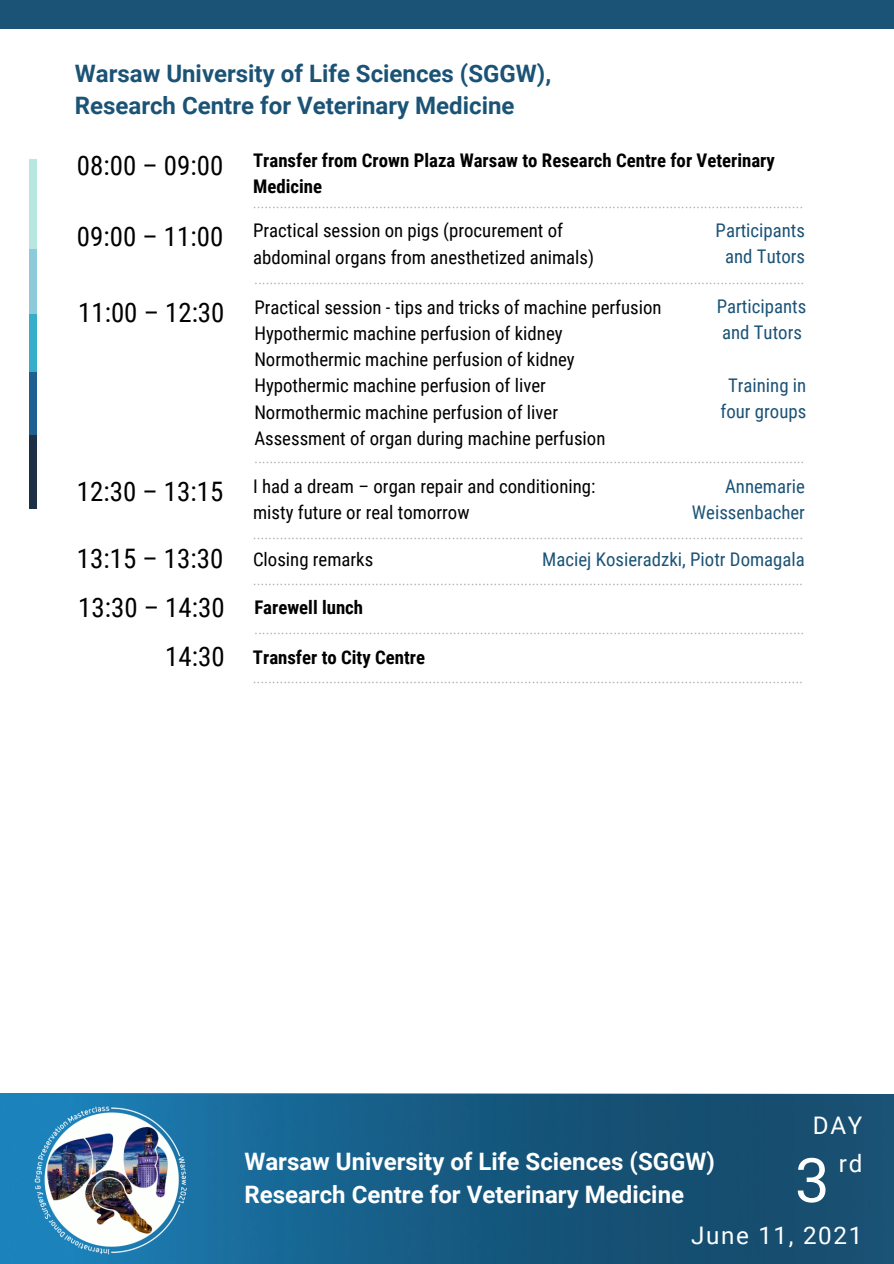
<style>
.page{position:relative;width:894px;height:1264px;background:#fff}
.page>*{position:absolute;margin:0;border:0;box-sizing:border-box;transform-origin:0 0}
.t1{font:61.35px "Roboto";color:#fff}
.t2{font:26.85px "Roboto Condensed";color:#000}
.t3{font:24.15px "Roboto";letter-spacing:.07em;color:#fff}
.t4{font:700 24px "Roboto";color:#1b5376}
.t5{font:700 24px "Roboto";color:#fff}
.t6{font:18.75px "Roboto Condensed";color:#000}
.t7{font:18.75px "Roboto Condensed";color:#1b5376}
.t8{font:700 18.75px/26.2px "Roboto Condensed";color:#000}
.t9{font:300 16.05px "Open Sans";color:#a6a6a6}
</style>
<div class="page">
<div style="left:0;top:0;width:893px;height:1263px;background:#1b5376"></div>
<div style="left:0;top:29px;width:893px;height:1064px;background:#fff"></div>
<img style="left:0;top:1093px;width:893px;height:170px">
<img style="left:34px;top:1102px;width:154px;height:154px">
<div style="left:30px;top:159px;width:7px;height:349px;background:#b8e7df"></div>
<div style="left:30px;top:249px;width:7px;height:259px;background:#8dcbda"></div>
<div style="left:30px;top:314px;width:7px;height:194px;background:#36aec9"></div>
<div style="left:30px;top:372px;width:7px;height:136px;background:#1e6090"></div>
<div style="left:30px;top:435px;width:7px;height:73px;background:#1e3048"></div>
<p class="t4" style="left:75px;top:59px;width:478px">Warsaw University of Life Sciences (SGGW),</p>
<p class="t4" style="left:75px;top:92px;width:441px">Research Centre for Veterinary Medicine</p>
<p class="t2" style="left:77px;top:150px;width:148px">08:00 – 09:00</p>
<p class="t8" style="left:253px;top:147px;width:523px">Transfer from Crown Plaza Warsaw to Research Centre for Veterinary<br>Medicine</p>
<p class="t9" style="left:253px;top:191px;width:551px">................................................................................................................................................</p>
<p class="t7" style="left:715px;top:219px;width:91px">Participants</p>
<p class="t7" style="left:725px;top:246px;width:81px">and Tutors</p>
<p class="t2" style="left:77px;top:221px;width:148px">09:00 – 11:00</p>
<p class="t6" style="left:253px;top:220px;width:311px">Practical session on pigs (procurement of</p>
<p class="t6" style="left:253px;top:246px;width:342px">abdominal organs from anesthetized animals)</p>
<p class="t9" style="left:254px;top:267px;width:551px">................................................................................................................................................</p>
<p class="t7" style="left:716px;top:296px;width:91px">Participants</p>
<p class="t7" style="left:722px;top:322px;width:81px">and Tutors</p>
<p class="t7" style="left:727px;top:374px;width:80px">Training in</p>
<p class="t7" style="left:720px;top:400px;width:87px">four groups</p>
<p class="t2" style="left:78px;top:297px;width:148px">11:00 – 12:30</p>
<p class="t6" style="left:254px;top:296px;width:408px">Practical session - tips and tricks of machine perfusion</p>
<p class="t6" style="left:254px;top:322px;width:310px">Hypothermic machine perfusion of kidney</p>
<p class="t6" style="left:254px;top:349px;width:322px">Normothermic machine perfusion of kidney</p>
<p class="t6" style="left:254px;top:375px;width:293px">Hypothermic machine perfusion of liver</p>
<p class="t6" style="left:254px;top:401px;width:305px">Normothermic machine perfusion of liver</p>
<p class="t6" style="left:254px;top:427px;width:352px">Assessment of organ during machine perfusion</p>
<p class="t9" style="left:254px;top:446px;width:551px">................................................................................................................................................</p>
<p class="t2" style="left:77px;top:475px;width:148px">12:30 – 13:15</p>
<p class="t6" style="left:253px;top:476px;width:344px">I had a dream – organ repair and conditioning:</p>
<p class="t6" style="left:253px;top:502px;width:218px">misty future or real tomorrow</p>
<p class="t9" style="left:253px;top:521px;width:551px">................................................................................................................................................</p>
<p class="t7" style="left:725px;top:476px;width:81px">Annemarie</p>
<p class="t7" style="left:691px;top:502px;width:114px">Weissenbacher</p>
<p class="t2" style="left:77px;top:543px;width:148px">13:15 – 13:30</p>
<p class="t6" style="left:253px;top:548px;width:122px">Closing remarks</p>
<p class="t9" style="left:253px;top:568px;width:551px">................................................................................................................................................</p>
<p class="t7" style="left:542px;top:548px;width:264px">Maciej Kosieradzki, Piotr Domagala</p>
<p class="t2" style="left:78px;top:592px;width:148px">13:30 – 14:30</p>
<p class="t8" style="left:254px;top:594px;width:110px">Farewell lunch</p>
<p class="t9" style="left:254px;top:617px;width:551px">................................................................................................................................................</p>
<p class="t2" style="left:165px;top:641px;width:61px">14:30</p>
<p class="t8" style="left:253px;top:644px;width:174px">Transfer to City Centre</p>
<p class="t9" style="left:253px;top:666px;width:551px">................................................................................................................................................</p>
<p class="t3" style="left:812px;top:1111px;width:51px">DAY</p>
<p class="t5" style="left:244px;top:1147px;width:472px">Warsaw University of Life Sciences (SGGW)</p>
<p class="t3" style="left:838px;top:1149px;width:25px">rd</p>
<p class="t5" style="left:244px;top:1180px;width:441px">Research Centre for Veterinary Medicine</p>
<p class="t3" style="left:691px;top:1221px;width:173px">June 11, 2021</p>
<p class="t1" style="left:794px;top:1145px;width:36px">3</p>
</div>
